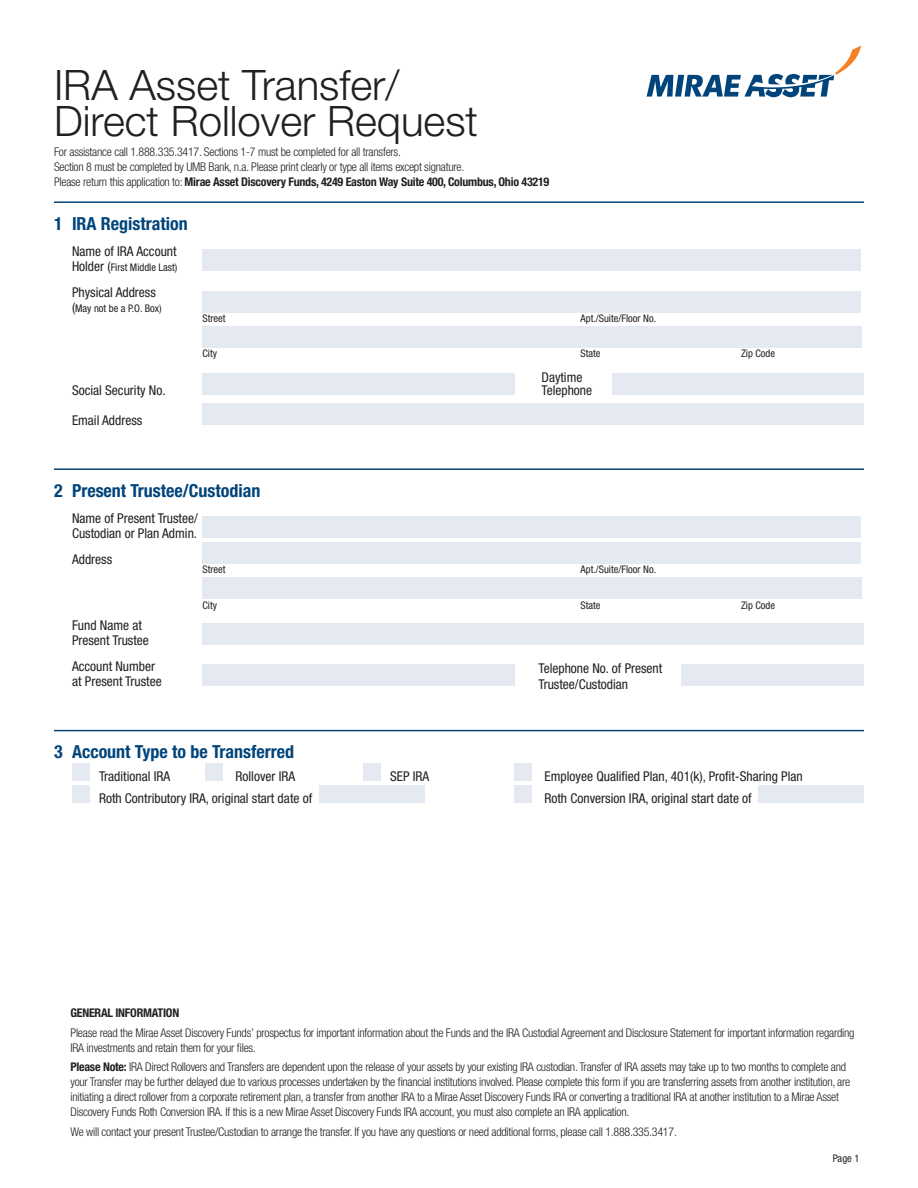
<style>
.page{position:relative;width:918px;height:1188px;background:#fff}
.page>*{position:absolute;margin:0;border:0;box-sizing:border-box;transform-origin:0 0}
.t1{font:300 42px/36px "Helvetica Neue";color:#231f20}
.subs{font:700 condensed 18px "Helvetica Neue";color:#00447b}
.IRA_check_boxes{font:condensed 13.5px/13.5px "Helvetica Neue";color:#231f20}
.body_copy{font:condensed 13.5px/15.3px "Helvetica Neue";color:#231f20}
.rider{font:300 condensed 12px/15px "Helvetica Neue";letter-spacing:-.02em;color:#231f20}
.rider-2{font:700 condensed 12px "Helvetica Neue";letter-spacing:-.02em;color:#231f20}
.body_copy-2{font:condensed 10.5px "Helvetica Neue";color:#231f20}
.s1{font-weight:700}
.s2{font-size:13.5px}
</style>
<div class="page">
<hr style="left:54px;top:201px;width:810px;height:2px;background:#00447b">
<hr style="left:54px;top:468px;width:810px;height:2px;background:#00447b">
<hr style="left:54px;top:730px;width:810px;height:1px;background:#00447b">
<div style="left:202px;top:249px;width:659px;height:22px;background:#e5e9f2"></div>
<div style="left:202px;top:291px;width:659px;height:21px;background:#e5e9f2"></div>
<div style="left:202px;top:326px;width:660px;height:22px;background:#e5e9f2"></div>
<div style="left:202px;top:373px;width:313px;height:22px;background:#e5e9f2"></div>
<div style="left:612px;top:373px;width:252px;height:22px;background:#e5e9f2"></div>
<div style="left:202px;top:403px;width:662px;height:22px;background:#e5e9f2"></div>
<div style="left:202px;top:516px;width:659px;height:22px;background:#e5e9f2"></div>
<div style="left:202px;top:542px;width:659px;height:22px;background:#e5e9f2"></div>
<div style="left:202px;top:578px;width:660px;height:21px;background:#e5e9f2"></div>
<div style="left:202px;top:623px;width:662px;height:22px;background:#e5e9f2"></div>
<div style="left:202px;top:665px;width:313px;height:21px;background:#e5e9f2"></div>
<div style="left:681px;top:665px;width:183px;height:21px;background:#e5e9f2"></div>
<div style="left:72px;top:763px;width:18px;height:18px;background:#e5e9f2"></div>
<div style="left:206px;top:763px;width:18px;height:18px;background:#e5e9f2"></div>
<div style="left:363px;top:763px;width:18px;height:18px;background:#e5e9f2"></div>
<div style="left:514px;top:763px;width:18px;height:18px;background:#e5e9f2"></div>
<div style="left:72px;top:785px;width:18px;height:18px;background:#e5e9f2"></div>
<div style="left:319px;top:785px;width:105px;height:18px;background:#e5e9f2"></div>
<div style="left:514px;top:785px;width:18px;height:18px;background:#e5e9f2"></div>
<div style="left:758px;top:785px;width:106px;height:18px;background:#e5e9f2"></div>
<svg style="left:647px;top:46px;width:214px;height:51px"></svg>
<p class="t1" style="left:54px;top:66px;width:426px">IRA Asset Transfer/<br>Direct Rollover Request</p>
<p class="rider" style="left:54px;top:144px;width:497px">For assistance call 1.888.335.3417. Sections 1-7 must be completed for all transfers.<br>Section 8 must be completed by UMB Bank, n.a. Please print clearly or type all items except signature.<br>Please return this application to: <span class="s1">Mirae Asset Discovery Funds, 4249 Easton Way Suite 400, Columbus, Ohio 43219</span></p>
<p class="subs" style="left:54px;top:213px;width:135px">1 IRA Registration</p>
<p class="body_copy" style="left:72px;top:243px;width:106px">Name of IRA Account</p>
<p class="body_copy-2" style="left:72px;top:261px;width:107px"><span class="s2">Holder (</span>First Middle Last)</p>
<p class="body_copy" style="left:72px;top:285px;width:85px">Physical Address</p>
<p class="body_copy-2" style="left:72px;top:303px;width:91px"><span class="s2">(</span>May not be a P.O. Box)</p>
<p class="body_copy-2" style="left:202px;top:312px;width:25px">Street</p>
<p class="body_copy-2" style="left:580px;top:312px;width:77px">Apt./Suite/Floor No.</p>
<p class="body_copy" style="left:72px;top:382px;width:95px">Social Security No.</p>
<p class="body_copy" style="left:72px;top:412px;width:72px">Email Address</p>
<p class="body_copy-2" style="left:202px;top:347px;width:16px">City</p>
<p class="body_copy-2" style="left:580px;top:347px;width:22px">State</p>
<p class="body_copy-2" style="left:741px;top:347px;width:36px">Zip Code</p>
<p class="IRA_check_boxes" style="left:542px;top:370px;width:52px">Daytime<br>Telephone</p>
<p class="subs" style="left:54px;top:480px;width:208px">2 Present Trustee/Custodian</p>
<p class="body_copy" style="left:72px;top:510px;width:127px">Name of Present Trustee/<br>Custodian or Plan Admin.</p>
<p class="body_copy" style="left:72px;top:552px;width:42px">Address</p>
<p class="body_copy-2" style="left:202px;top:564px;width:25px">Street</p>
<p class="body_copy-2" style="left:580px;top:564px;width:77px">Apt./Suite/Floor No.</p>
<p class="body_copy-2" style="left:202px;top:599px;width:16px">City</p>
<p class="body_copy-2" style="left:580px;top:599px;width:22px">State</p>
<p class="body_copy-2" style="left:741px;top:599px;width:36px">Zip Code</p>
<p class="body_copy" style="left:72px;top:617px;width:78px">Fund Name at<br>Present Trustee</p>
<p class="body_copy" style="left:72px;top:658px;width:91px">Account Number at Present Trustee</p>
<p class="IRA_check_boxes" style="left:538px;top:661px;width:125px;line-height:15.5px">Telephone No. of Present<br>Trustee/Custodian</p>
<p class="subs" style="left:54px;top:741px;width:242px">3 Account Type to be Transferred</p>
<p class="IRA_check_boxes" style="left:99px;top:769px;width:73px">Traditional IRA</p>
<p class="IRA_check_boxes" style="left:236px;top:769px;width:61px">Rollover IRA</p>
<p class="IRA_check_boxes" style="left:390px;top:769px;width:41px">SEP IRA</p>
<p class="IRA_check_boxes" style="left:545px;top:769px;width:260px">Employee Qualified Plan, 401(k), Profit-Sharing Plan</p>
<p class="IRA_check_boxes" style="left:99px;top:792px;width:215px">Roth Contributory IRA, original start date of</p>
<p class="IRA_check_boxes" style="left:545px;top:792px;width:209px">Roth Conversion IRA, original start date of</p>
<p class="rider-2" style="left:70px;top:1006px;width:110px">GENERAL INFORMATION</p>
<p class="rider" style="left:70px;top:1025px;width:786px">Please read the Mirae Asset Discovery Funds’ prospectus for important information about the Funds and the IRA Custodial Agreement and Disclosure Statement for important information regarding<br>IRA investments and retain them for your files.</p>
<p class="rider" style="left:70px;top:1059px;width:781px"><span class="s1">Please Note:</span> IRA Direct Rollovers and Transfers are dependent upon the release of your assets by your existing IRA custodian. Transfer of IRA assets may take up to two months to complete and your Transfer may be further delayed due to various processes undertaken by the financial institutions involved. Please complete this form if you are transferring assets from another institution, are initiating a direct rollover from a corporate retirement plan, a transfer from another IRA to a Mirae Asset Discovery Funds IRA or converting a traditional IRA at another institution to a Mirae Asset Discovery Funds Roth Conversion IRA. If this is a new Mirae Asset Discovery Funds IRA account, you must also complete an IRA application.</p>
<p class="rider" style="left:70px;top:1124px;width:608px">We will contact your present Trustee/Custodian to arrange the transfer. If you have any questions or need additional forms, please call 1.888.335.3417.</p>
<p class="body_copy-2" style="left:833px;top:1153px;width:28px">Page 1</p>
</div>
